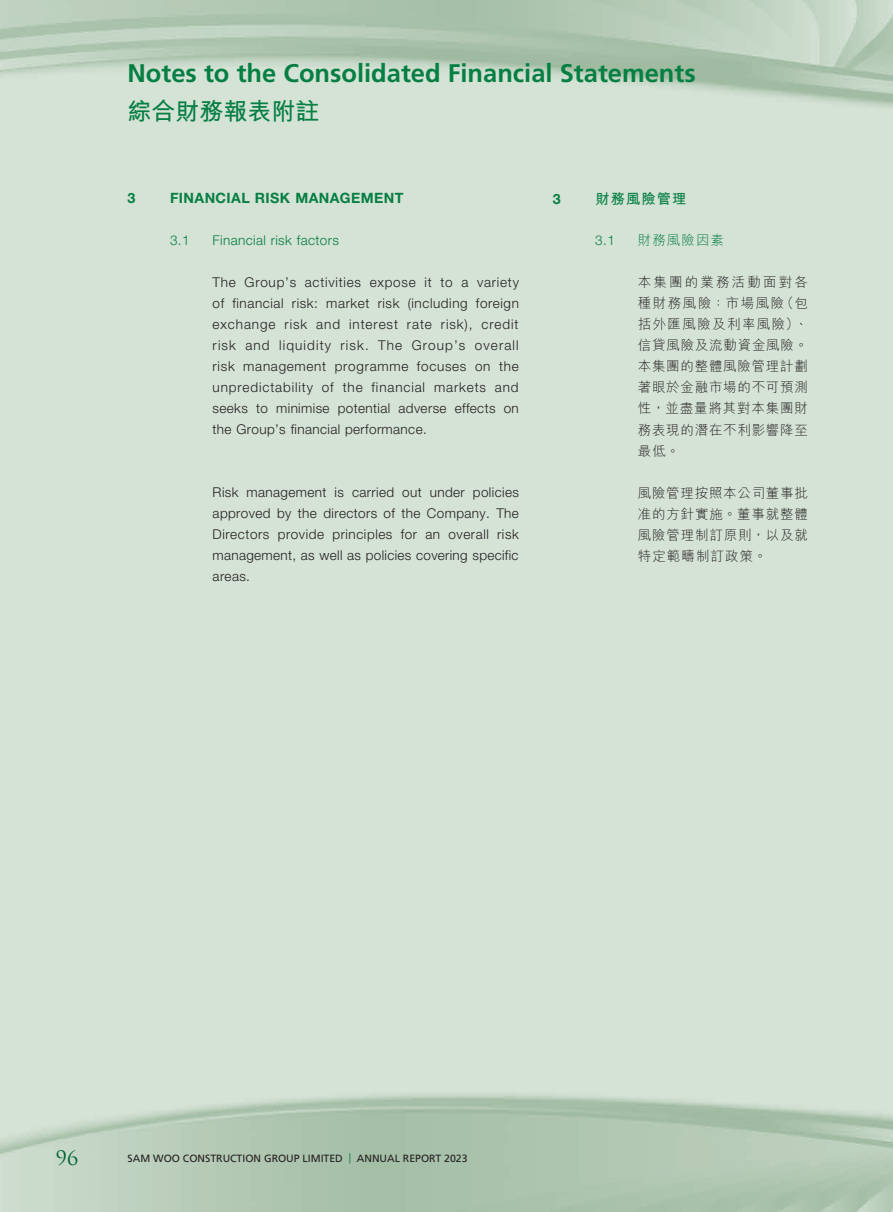
<style>
.page{position:relative;width:893px;height:1212px;background:#d5e2d6}
.page>*{position:absolute;margin:0;border:0;box-sizing:border-box;transform-origin:0 0}
.t1{font:700 25.5px "Frutiger LT Std";color:#057f42}
.t2{font:700 24px "M Hei HK";color:#057f42}
.t3{font:19.5px "Trajan Pro";color:#006230}
.t4{font:700 14.25px "Helvetica Neue LT Std";letter-spacing:.03em;color:#057f42}
.t5{font:700 14.25px "M Hei HK";letter-spacing:.08em;color:#057f42}
.t6{font:300 13.5px/21px "Helvetica Neue LT Std";letter-spacing:.03em;color:#231f20;text-align:justify}
.t7{font:300 13.5px/21px "M Hei HK";letter-spacing:.055em;color:#231f20;text-align:justify}
.t8{font:300 13.5px "Helvetica Neue LT Std";letter-spacing:.03em;color:#057f42}
.t9{font:300 13.5px "M Hei HK";letter-spacing:.08em;color:#057f42}
.t10{font:10.5px "Frutiger LT Std";color:#231f20}
.s1{font-weight:300;color:#057f42}
</style>
<div class="page">
<h1 class="t1" style="left:128px;top:58px;width:570px">Notes to the Consolidated Financial Statements</h1>
<h2 class="t2" style="left:128px;top:94px;width:193px">綜合財務報表附註</h2>
<p class="t4" style="left:128px;top:189px;width:9px">3</p>
<p class="t4" style="left:170px;top:189px;width:235px">FINANCIAL RISK MANAGEMENT</p>
<p class="t8" style="left:170px;top:231px;width:21px">3.1</p>
<p class="t8" style="left:213px;top:231px;width:128px">Financial risk factors</p>
<p class="t6" style="left:213px;top:271px;width:308px">The Group’s activities expose it to a variety of financial risk: market risk (including foreign exchange risk and interest rate risk), credit risk and liquidity risk. The Group’s overall risk management programme focuses on the unpredictability of the financial markets and seeks to minimise potential adverse effects on the Group’s financial performance.</p>
<p class="t6" style="left:213px;top:481px;width:308px">Risk management is carried out under policies approved by the directors of the Company. The Directors provide principles for an overall risk management, as well as policies covering specific areas.</p>
<p class="t4" style="left:553px;top:190px;width:9px">3</p>
<p class="t5" style="left:595px;top:188px;width:93px">財務風險管理</p>
<p class="t8" style="left:595px;top:232px;width:21px">3.1</p>
<p class="t9" style="left:638px;top:231px;width:88px">財務風險因素</p>
<p class="t7" style="left:638px;top:271px;width:172px">本集團的業務活動面對各種財務風險：市場風險（包括外匯風險及利率風險）、信貸風險及流動資金風險。本集團的整體風險管理計劃著眼於金融市場的不可預測性，並盡量將其對本集團財務表現的潛在不利影響降至最低。</p>
<p class="t7" style="left:638px;top:481px;width:172px">風險管理按照本公司董事批准的方針實施。董事就整體風險管理制訂原則，以及就特定範疇制訂政策。</p>
<h3 class="t3" style="left:56px;top:1146px;width:24px">96</h3>
<p class="t10" style="left:128px;top:1152px;width:341px">SAM WOO CONSTRUCTION GROUP LIMITED <span class="s1">|</span> ANNUAL REPORT 2023</p>
</div>
